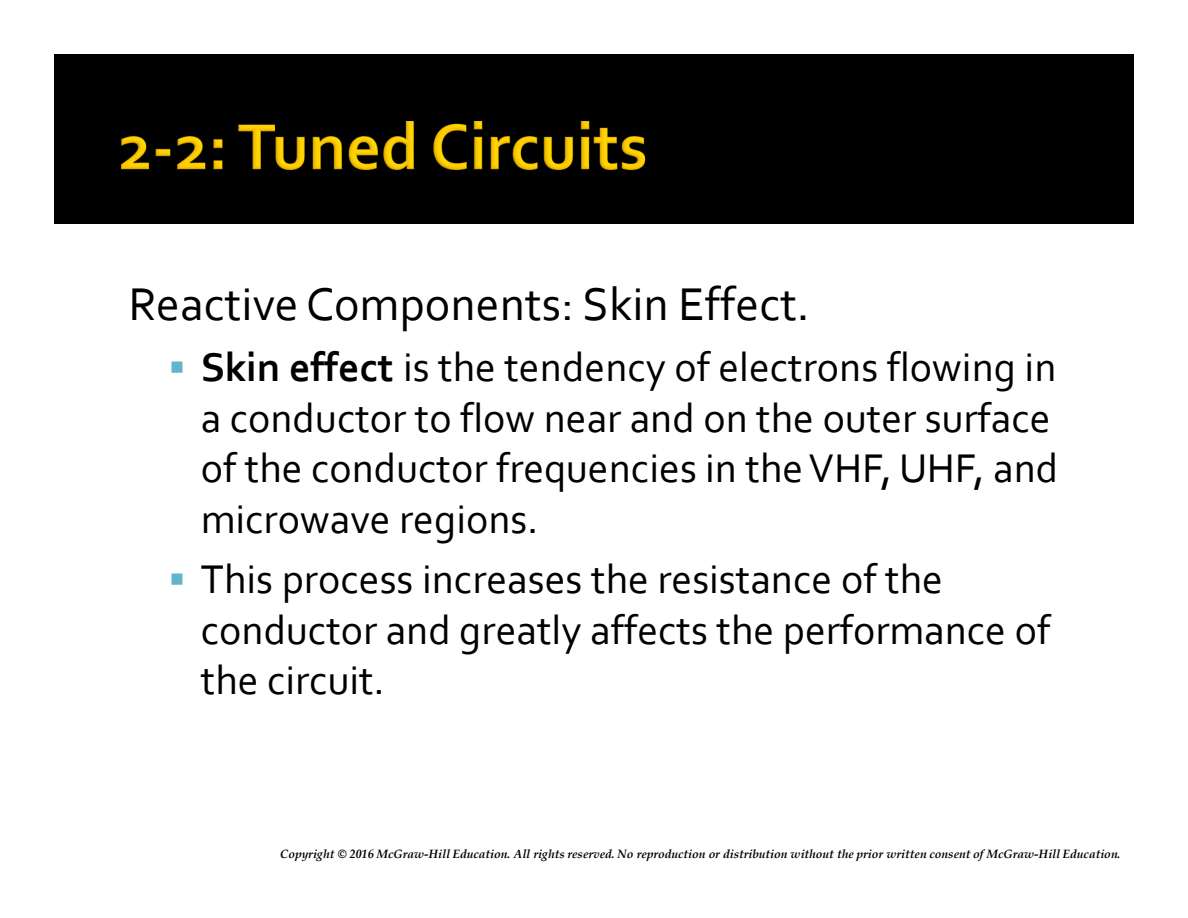
<style>
.page{position:relative;width:1188px;height:918px;background:#fff}
.page>*{position:absolute;margin:0;border:0;box-sizing:border-box;transform-origin:0 0}
.t1{font:48px "Corbel";color:#000}
.t2{font:42px/50.4px "Corbel";color:#000}
.t3{font:italic 700 12px "Book Antiqua";color:#000}
.s1{color:#60b5cc}
.s2{font-weight:700}
</style>
<div class="page">
<div style="left:54px;top:54px;width:1080px;height:169px;background:#000"></div>
<img style="left:121px;top:121px;width:525px;height:50px">
<p class="t1" style="left:129px;top:274px;width:683px">Reactive Components: Skin Effect.</p>
<p class="t2" style="left:201px;top:342px;width:859px;text-indent:-32px"><span class="s1">▪</span> <span class="s2">Skin effect</span> is the tendency of electrons flowing in a conductor to flow near and on the outer surface of the conductor frequencies in the VHF, UHF, and microwave regions.</p>
<p class="t2" style="left:201px;top:554px;width:851px;text-indent:-32px"><span class="s1">▪</span> This process increases the resistance of the conductor and greatly affects the performance of the circuit.</p>
<p class="t3" style="left:280px;top:847px;width:842px">Copyright © 2016 McGraw-Hill Education. All rights reserved. No reproduction or distribution without the prior written consent of McGraw-Hill Education.</p>
</div>
